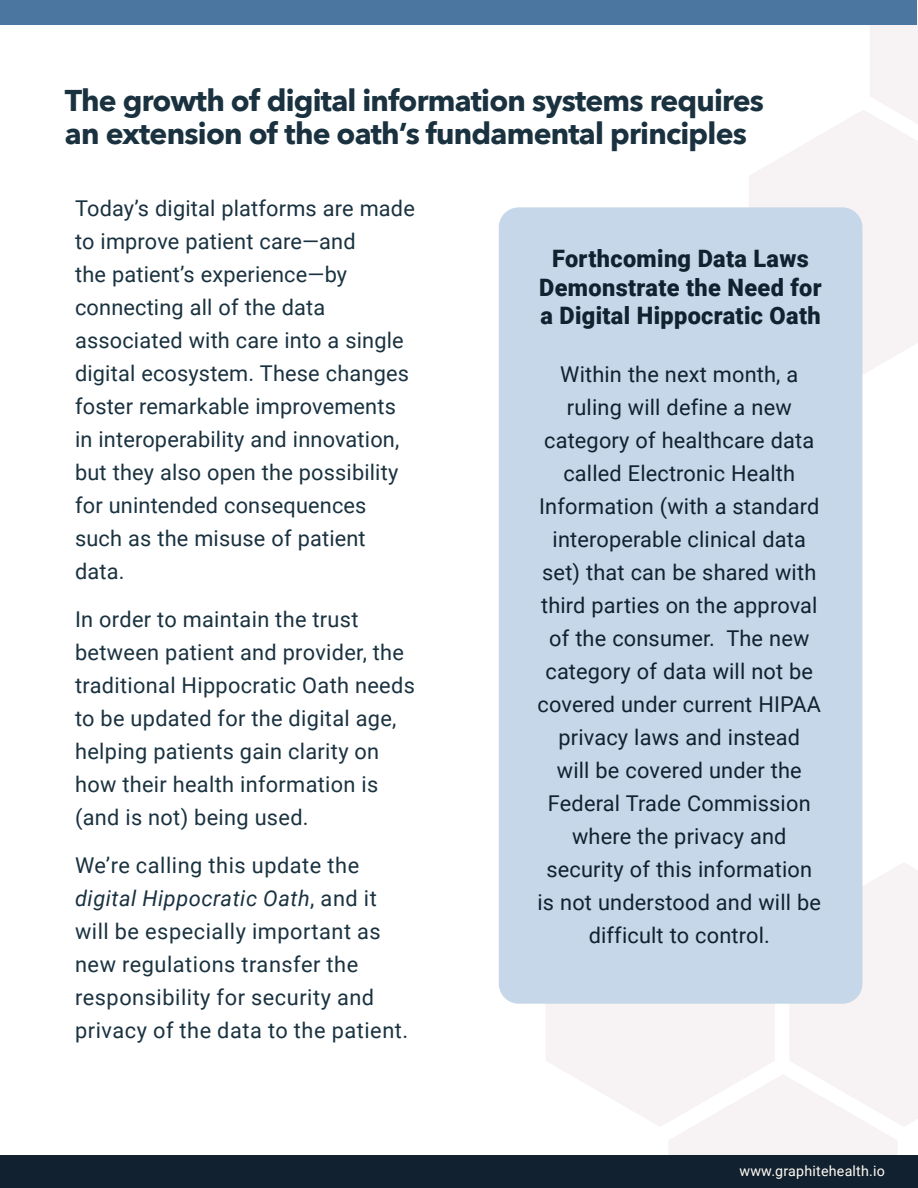
<style>
.page{position:relative;width:918px;height:1188px;background:#fff}
.page>*{position:absolute;margin:0;border:0;box-sizing:border-box;transform-origin:0 0}
.t1{font:700 30px/33px "Avenir Next";letter-spacing:-.025em;color:#1a3240}
.t2{font:900 24px/28.5px "Roboto";letter-spacing:.015em;color:#12212f;text-align:center}
.t3{font:21.75px/33px "Roboto";letter-spacing:.01em;color:#1a3240}
.t4{font:21.75px/33px "Roboto";letter-spacing:.005em;color:#12212f;text-align:center}
.t5{font:14.25px "Roboto";letter-spacing:.015em;color:#fffcf4}
.s1{font-style:italic}
</style>
<div class="page">
<svg style="left:546px;top:1004px;width:122px;height:123px;fill:#f7f2f3"></svg>
<svg style="left:668px;top:862px;width:250px;height:293px"></svg>
<div style="left:870px;top:0;width:48px;height:110px;background:#f7f2f3"></div>
<svg style="left:749px;top:110px;width:169px;height:264px;fill:#f7f2f3"></svg>
<div style="left:0;top:0;width:917px;height:24px;background:#4b769f"></div>
<div style="left:0;top:1155px;width:918px;height:33px;background:#12212f"></div>
<div style="left:499px;top:207px;width:363px;height:797px;background:#c5d7e8;border-radius:20px"></div>
<h1 class="t1" style="left:65px;top:85px;width:701px">The growth of digital information systems requires an extension of the oath’s fundamental principles</h1>
<p class="t3" style="left:75px;top:193px;width:341px">Today’s digital platforms are made to improve patient care—and<br>the patient’s experience—by connecting all of the data associated with care into a single digital ecosystem. These changes foster remarkable improvements in interoperability and innovation, but they also open the possibility for unintended consequences such as the misuse of patient data.</p>
<p class="t3" style="left:75px;top:603px;width:341px">In order to maintain the trust between patient and provider, the traditional Hippocratic Oath needs to be updated for the digital age, helping patients gain clarity on how their health information is (and is not) being used.</p>
<p class="t3" style="left:75px;top:849px;width:335px">We’re calling this update the <span class="s1">digital Hippocratic Oath</span>, and it will be especially important as new regulations transfer the responsibility for security and privacy of the data to the patient.</p>
<p class="t2" style="left:539px;top:245px;width:284px">Forthcoming Data Laws<br>Demonstrate the Need for a Digital Hippocratic Oath</p>
<p class="t4" style="left:538px;top:358px;width:285px">Within the next month, a ruling will define a new category of healthcare data called Electronic Health<br>Information (with a standard interoperable clinical data set) that can be shared with third parties on the approval of the consumer. The new category of data will not be covered under current HIPAA privacy laws and instead<br>will be covered under the<br>Federal Trade Commission where the privacy and security of this information is not understood and will be difficult to control.</p>
<p class="t5" style="left:739px;top:1162px;width:147px">www.graphitehealth.io</p>
</div>
